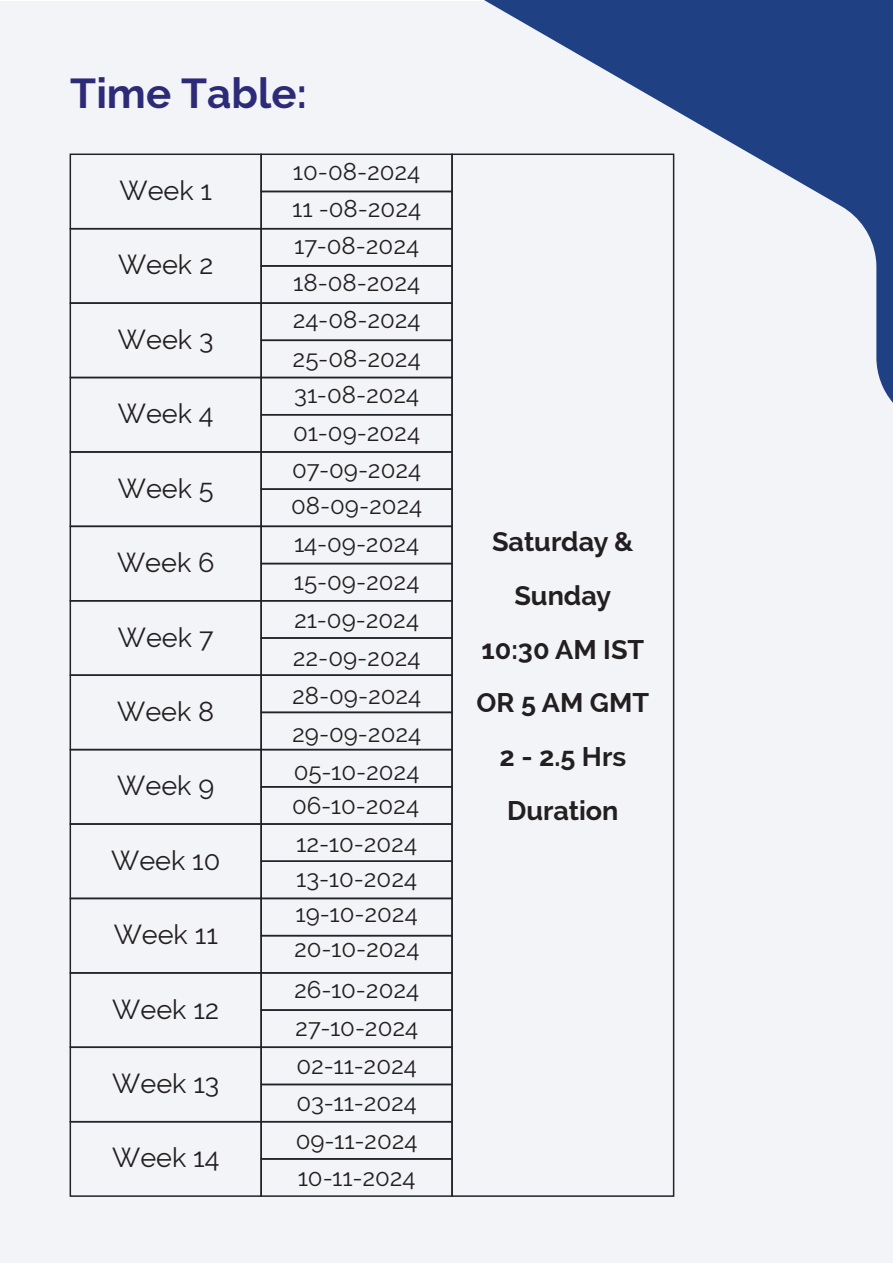
<style>
.page{position:relative;width:893px;height:1263px;background:#fff}
.page>*{position:absolute;margin:0;border:0;box-sizing:border-box;transform-origin:0 0}
.t1{font:700 42px "Raleway";color:#2d2b78}
.t2{font:27px "Raleway";color:#231f20}
.t3{font:700 27px/53.7px "Raleway";color:#231f20;text-align:center}
.t4{font:24px/37.7px "Raleway";color:#231f20;text-align:justify}
</style>
<div class="page">
<div style="left:0;top:1px;width:893px;height:1262px;background:#f3f4f7"></div>
<svg style="left:484px;top:0;width:409px;height:403px"></svg>
<div style="left:260px;top:265px;width:193px;height:39px;border:2px solid #222329"></div>
<div style="left:70px;top:302px;width:192px;height:76px;border:2px solid #222329"></div>
<div style="left:260px;top:302px;width:193px;height:39px;border:2px solid #222329"></div>
<div style="left:260px;top:340px;width:193px;height:38px;border:2px solid #222329"></div>
<div style="left:70px;top:377px;width:192px;height:76px;border:2px solid #222329"></div>
<div style="left:260px;top:377px;width:193px;height:38px;border:2px solid #222329"></div>
<div style="left:260px;top:414px;width:193px;height:39px;border:2px solid #222329"></div>
<div style="left:70px;top:451px;width:192px;height:76px;border:2px solid #222329"></div>
<div style="left:260px;top:451px;width:193px;height:39px;border:2px solid #222329"></div>
<div style="left:260px;top:488px;width:193px;height:39px;border:2px solid #222329"></div>
<div style="left:70px;top:526px;width:192px;height:75px;border:2px solid #222329"></div>
<div style="left:260px;top:526px;width:193px;height:38px;border:2px solid #222329"></div>
<div style="left:260px;top:563px;width:193px;height:38px;border:2px solid #222329"></div>
<div style="left:70px;top:600px;width:192px;height:76px;border:2px solid #222329"></div>
<div style="left:260px;top:600px;width:193px;height:39px;border:2px solid #222329"></div>
<div style="left:260px;top:637px;width:193px;height:39px;border:2px solid #222329"></div>
<div style="left:70px;top:674px;width:192px;height:76px;border:2px solid #222329"></div>
<div style="left:260px;top:674px;width:193px;height:39px;border:2px solid #222329"></div>
<div style="left:260px;top:712px;width:193px;height:38px;border:2px solid #222329"></div>
<div style="left:70px;top:749px;width:192px;height:76px;border:2px solid #222329"></div>
<div style="left:260px;top:749px;width:193px;height:38px;border:2px solid #222329"></div>
<div style="left:260px;top:786px;width:193px;height:39px;border:2px solid #222329"></div>
<div style="left:70px;top:823px;width:192px;height:76px;border:2px solid #222329"></div>
<div style="left:260px;top:823px;width:193px;height:39px;border:2px solid #222329"></div>
<div style="left:260px;top:860px;width:193px;height:39px;border:2px solid #222329"></div>
<div style="left:70px;top:898px;width:192px;height:75px;border:2px solid #222329"></div>
<div style="left:260px;top:898px;width:193px;height:38px;border:2px solid #222329"></div>
<div style="left:260px;top:935px;width:193px;height:38px;border:2px solid #222329"></div>
<div style="left:70px;top:972px;width:192px;height:76px;border:2px solid #222329"></div>
<div style="left:260px;top:972px;width:193px;height:39px;border:2px solid #222329"></div>
<div style="left:260px;top:1009px;width:193px;height:39px;border:2px solid #222329"></div>
<div style="left:70px;top:1046px;width:192px;height:76px;border:2px solid #222329"></div>
<div style="left:260px;top:1046px;width:193px;height:39px;border:2px solid #222329"></div>
<div style="left:260px;top:1084px;width:193px;height:38px;border:2px solid #222329"></div>
<div style="left:70px;top:1121px;width:192px;height:76px;border:2px solid #222329"></div>
<div style="left:260px;top:1121px;width:193px;height:39px;border:2px solid #222329"></div>
<div style="left:260px;top:1158px;width:193px;height:39px;border:2px solid #222329"></div>
<div style="left:451px;top:154px;width:223px;height:1043px;border:2px solid #222329"></div>
<div style="left:70px;top:154px;width:192px;height:75px;border:2px solid #222329"></div>
<div style="left:260px;top:154px;width:193px;height:38px;border:2px solid #222329"></div>
<div style="left:260px;top:191px;width:193px;height:38px;border:2px solid #222329"></div>
<h1 class="t1" style="left:70px;top:70px;width:238px">Time Table:</h1>
<p class="t2" style="left:119px;top:175px;width:94px">Week 1</p>
<p class="t2" style="left:118px;top:249px;width:97px">Week 2</p>
<p class="t2" style="left:118px;top:324px;width:97px">Week 3</p>
<p class="t2" style="left:118px;top:398px;width:97px">Week 4</p>
<p class="t2" style="left:118px;top:472px;width:97px">Week 5</p>
<p class="t2" style="left:117px;top:547px;width:99px">Week 6</p>
<p class="t2" style="left:118px;top:621px;width:97px">Week 7</p>
<p class="t2" style="left:117px;top:696px;width:99px">Week 8</p>
<p class="t2" style="left:117px;top:770px;width:98px">Week 9</p>
<p class="t2" style="left:111px;top:845px;width:111px">Week 10</p>
<p class="t2" style="left:114px;top:919px;width:106px">Week 11</p>
<p class="t2" style="left:112px;top:993px;width:109px">Week 12</p>
<p class="t2" style="left:112px;top:1068px;width:109px">Week 13</p>
<p class="t2" style="left:112px;top:1142px;width:109px">Week 14</p>
<p class="t4" style="left:293px;top:153px;width:129px">10-08-2024</p>
<p class="t4" style="left:292px;top:190px;width:130px;line-height:36.8px">11 -08-2024<br>17-08-2024<br>18-08-2024<br>24-08-2024</p>
<p class="t4" style="left:293px;top:341px;width:130px;line-height:35.4px">25-08-2024<br>31-08-2024</p>
<p class="t4" style="left:291px;top:413px;width:133px;text-align:left">01-09-2024<br>07-09-2024<br>08-09-2024<br>14-09-2024<br>15-09-2024<br>21-09-2024<br>22-09-2024<br>28-09-2024<br>29-09-2024<br>05-10-2024</p>
<p class="t4" style="left:292px;top:787px;width:129px;line-height:37.2px">06-10-2024<br>12-10-2024</p>
<p class="t4" style="left:294px;top:861px;width:127px;line-height:35.1px">13-10-2024<br>19-10-2024<br>20-10-2024</p>
<p class="t4" style="left:294px;top:970px;width:127px">26-10-2024<br>27-10-2024<br>02-11-2024<br>03-11-2024<br>09-11-2024<br>10-11-2024</p>
<p class="t3" style="left:477px;top:515px;width:174px">Saturday &amp;<br>Sunday<br>10:30 AM IST<br>OR 5 AM GMT<br>2 - 2.5 Hrs<br>Duration</p>
</div>
